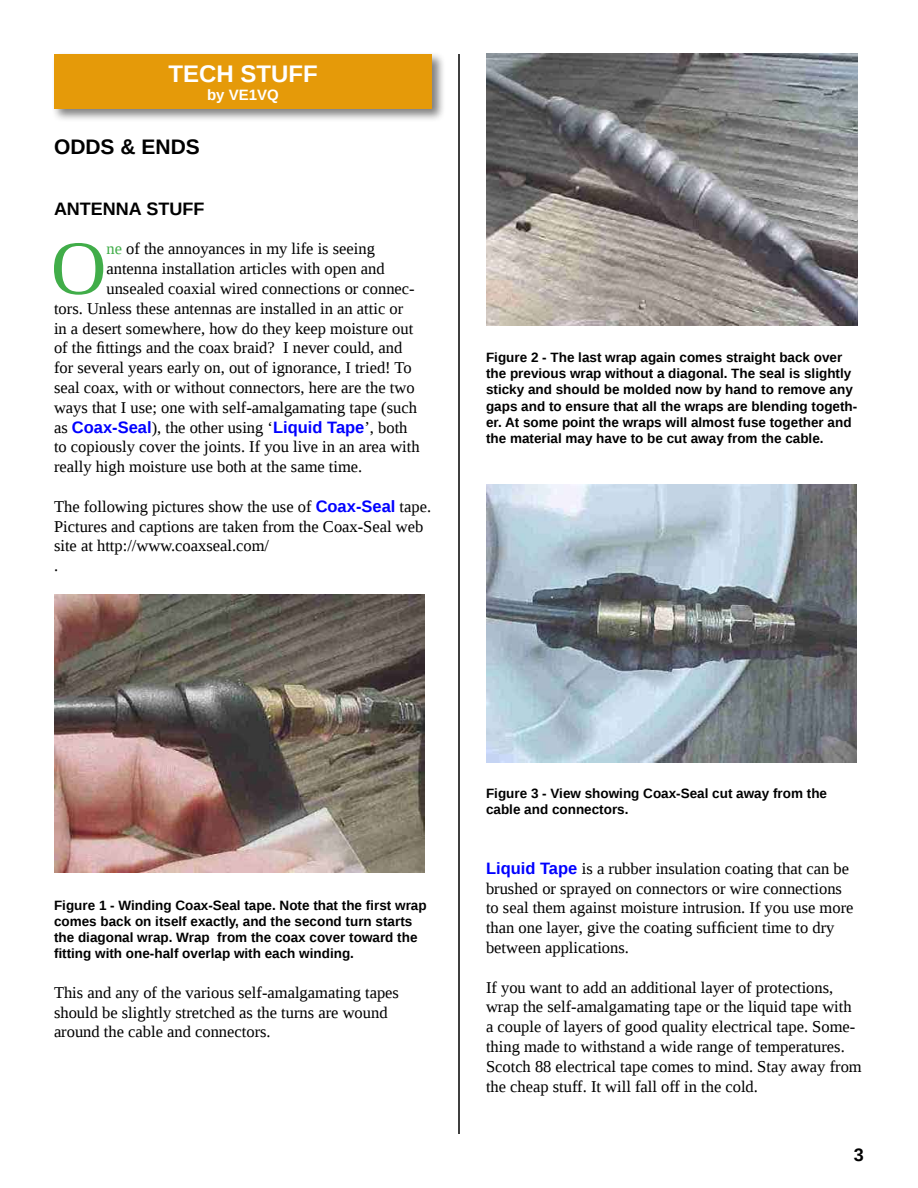
<style>
.page{position:relative;width:918px;height:1188px;background:#fff}
.page>*{position:absolute;margin:0;border:0;box-sizing:border-box;transform-origin:0 0}
.t1{font:76.95px "Liberation Serif";color:#41ad49}
.t2{font:700 24px "Liberation Sans";color:#fff}
.t3{font:700 21px "Liberation Sans";color:#000}
.t4{font:700 18px "Liberation Sans";color:#000}
.t5{font:16.5px/19.8px "Liberation Serif";color:#000}
.t6{font:700 15px "Liberation Sans";color:#fff}
.t7{font:700 13.5px/16.2px "Liberation Sans";color:#000}
.s1{color:#41ad49}
.s2{font-family:"Liberation Sans";font-weight:700;color:#00f}
</style>
<div class="page">
<div style="left:51px;top:51px;width:401px;height:78px;background:#000;opacity:.5"></div>
<div style="left:54px;top:54px;width:378px;height:55px;background:#e59a09"></div>
<img style="left:54px;top:594px;width:370px;height:278px">
<img style="left:486px;top:54px;width:372px;height:272px">
<img style="left:486px;top:484px;width:370px;height:278px">
<hr style="left:458px;top:54px;width:2px;height:1080px;background:#000">
<h2 class="t2" style="left:168px;top:57px;width:151px">TECH STUFF</h2>
<p class="t6" style="left:207px;top:84px;width:73px">by VE1VQ</p>
<p class="t3" style="left:54px;top:132px;width:147px">ODDS &amp; ENDS</p>
<p class="t4" style="left:54px;top:196px;width:152px">ANTENNA STUFF</p>
<h1 class="t1" style="left:51px;top:218px;width:57px">O</h1>
<p class="t5" style="left:106px;top:239px;width:270px"><span class="s1">ne</span> of the annoyances in my life is seeing</p>
<p class="t5" style="left:106px;top:259px;width:280px">antenna installation articles with open and</p>
<p class="t5" style="left:106px;top:278px;width:310px">unsealed coaxial wired connections or connec-</p>
<p class="t5" style="left:54px;top:298px;width:351px">tors. Unless these antennas are installed in an attic or</p>
<p class="t5" style="left:54px;top:318px;width:361px">in a desert somewhere, how do they keep moisture out</p>
<p class="t5" style="left:54px;top:338px;width:350px">of the fittings and the coax braid? I never could, and</p>
<p class="t5" style="left:54px;top:358px;width:359px">for several years early on, out of ignorance, I tried! To</p>
<p class="t5" style="left:54px;top:377px;width:362px">seal coax, with or without connectors, here are the two</p>
<p class="t5" style="left:54px;top:397px;width:364px">ways that I use; one with self-amalgamating tape (such</p>
<p class="t5" style="left:54px;top:417px;width:355px">as <span class="s2">Coax-Seal</span>), the other using ‘<span class="s2">Liquid Tape</span>’, both</p>
<p class="t5" style="left:54px;top:437px;width:367px">to copiously cover the joints. If you live in an area with</p>
<p class="t5" style="left:54px;top:457px;width:310px">really high moisture use both at the same time.</p>
<p class="t5" style="left:54px;top:496px;width:379px">The following pictures show the use of <span class="s2">Coax-Seal</span> tape.<br>Pictures and captions are taken from the Coax-Seal web site at http://www.coaxseal.com/<br>.</p>
<p class="t7" style="left:486px;top:349px;width:373px">Figure 2 - The last wrap again comes straight back over the previous wrap without a diagonal. The seal is slightly sticky and should be molded now by hand to remove any gaps and to ensure that all the wraps are blending togeth&shy;er. At some point the wraps will almost fuse together and the material may have to be cut away from the cable.</p>
<p class="t7" style="left:54px;top:896px;width:374px">Figure 1 - Winding Coax-Seal tape. Note that the first wrap comes back on itself exactly, and the second turn starts the diagonal wrap. Wrap from the coax cover toward the fitting with one-half overlap with each winding.</p>
<p class="t5" style="left:54px;top:982px;width:347px">This and any of the various self-amalgamating tapes should be slightly stretched as the turns are wound around the cable and connectors.</p>
<p class="t7" style="left:486px;top:785px;width:343px">Figure 3 - View showing Coax-Seal cut away from the cable and connectors.</p>
<p class="t5" style="left:486px;top:858px;width:369px"><span class="s2">Liquid Tape</span> is a rubber insulation coating that can be brushed or sprayed on connectors or wire connections to seal them against moisture intrusion. If you use more than one layer, give the coating sufficient time to dry between applications.</p>
<p class="t5" style="left:486px;top:977px;width:377px">If you want to add an additional layer of protections, wrap the self-amalgamating tape or the liquid tape with a couple of layers of good quality electrical tape. Some&shy;thing made to withstand a wide range of temperatures.<br>Scotch 88 electrical tape comes to mind. Stay away from the cheap stuff. It will fall off in the cold.</p>
<p class="t4" style="left:854px;top:1142px;width:12px">3</p>
</div>
